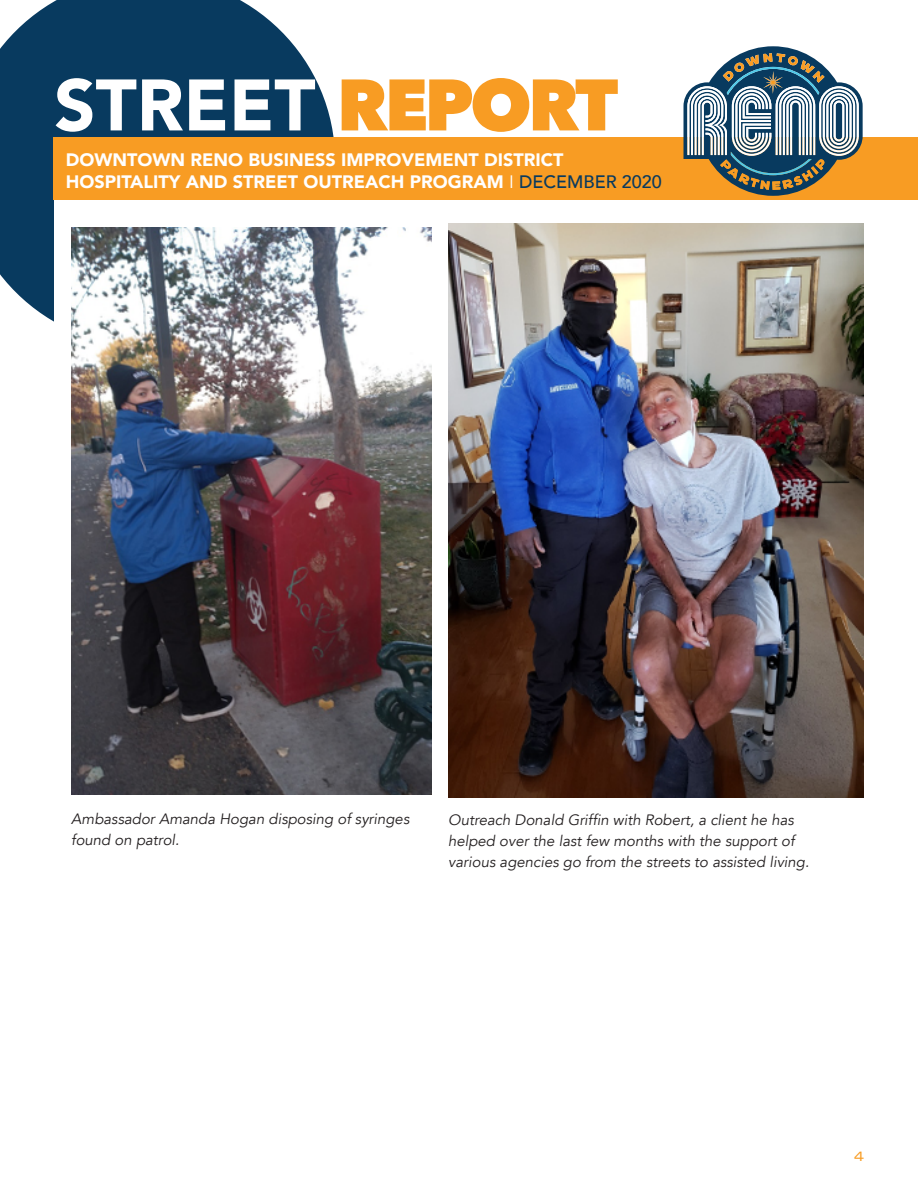
<style>
.page{position:relative;width:918px;height:1188px;background:#fff}
.page>*{position:absolute;margin:0;border:0;box-sizing:border-box;transform-origin:0 0}
.t1{font:900 72px "Avenir";color:#fff}
.t2{font:900 18px "Avenir";color:#fff}
.t3{font:italic 15px/21px "Avenir";color:#231f20}
.t4{font:expanded 13.5px "Univers";color:#f89c23}
.s1{font-family:"Avenir Next";font-weight:800;color:#f89c23}
.s2{font-weight:400}
.s3{font-weight:500;color:#083a5f}
</style>
<div class="page">
<svg style="left:0;top:0;width:334px;height:322px;background:#255171"></svg>
<div style="left:54px;top:138px;width:343px;height:213px;background:#fff"></div>
<div style="left:54px;top:137px;width:864px;height:63px;background:#f89c23"></div>
<svg style="left:684px;top:46px;width:179px;height:150px"></svg>
<img style="left:71px;top:227px;width:360px;height:567px">
<img style="left:449px;top:224px;width:415px;height:574px">
<p class="t1" style="left:54px;top:44px;width:566px">STREET <span class="s1">REPORT</span></p>
<p class="t2" style="left:66px;top:144px;width:499px">DOWNTOWN RENO BUSINESS IMPROVEMENT DISTRICT</p>
<p class="t2" style="left:66px;top:166px;width:598px">HOSPITALITY AND STREET OUTREACH PROGRAM <span class="s2">I</span> <span class="s3">DECEMBER 2020</span></p>
<p class="t3" style="left:71px;top:809px;width:340px">Ambassador Amanda Hogan disposing of syringes found on patrol.</p>
<p class="t3" style="left:448px;top:810px;width:363px">Outreach Donald Griffin with Robert, a client he has helped over the last few months with the support of various agencies go from the streets to assisted living.</p>
<p class="t4" style="left:854px;top:1149px;width:11px">4</p>
</div>
